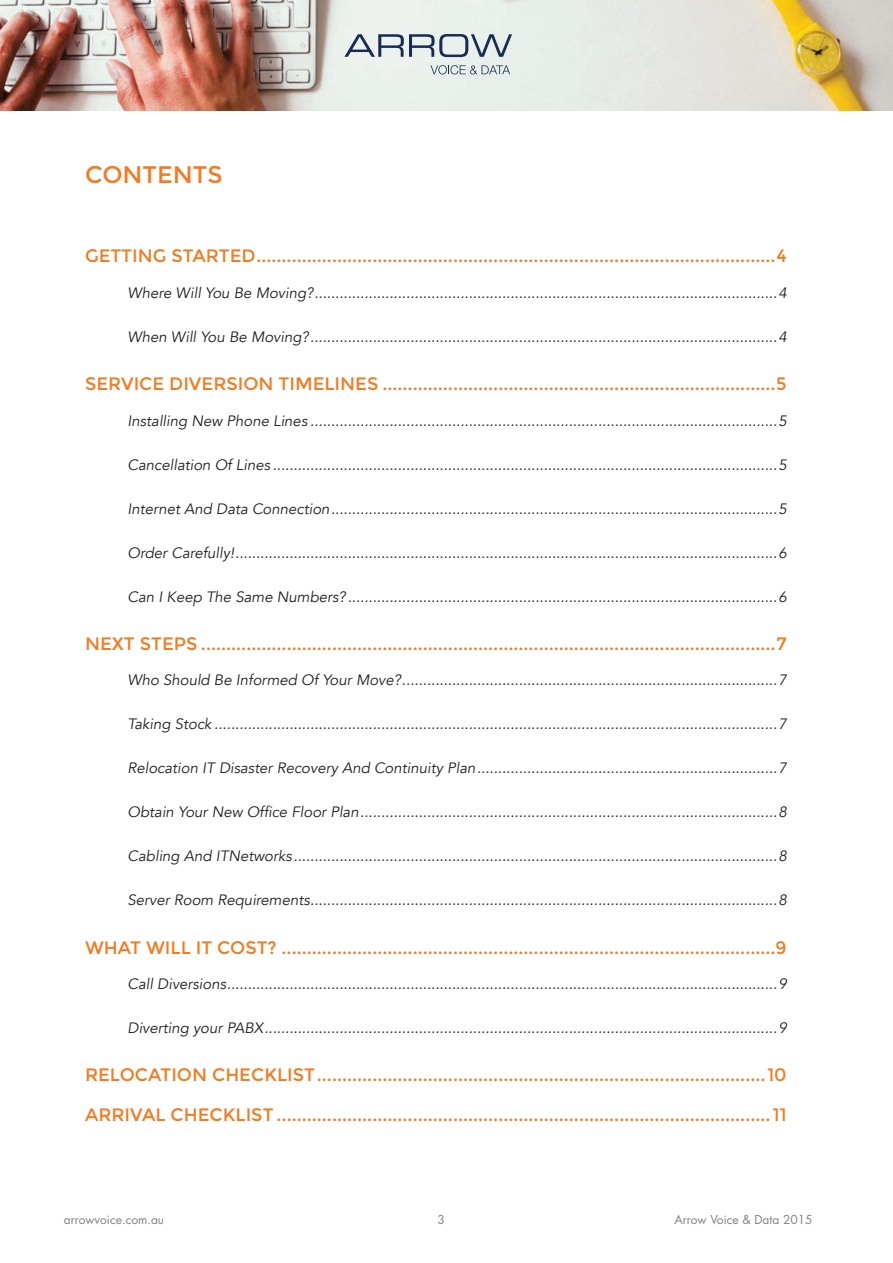
<style>
.page{position:relative;width:893px;height:1263px;background:#fff}
.page>*{position:absolute;margin:0;border:0;box-sizing:border-box;transform-origin:0 0}
.t1{font:24px "Montserrat";color:#f47b21}
.t2{font:18px "Montserrat";color:#f47b21}
.t3{font:italic 15px "Avenir";color:#231f20}
.t4{font:12px "Futura Std";color:#808285}
</style>
<div class="page">
<img style="left:0;top:0;width:893px;height:111px">
<svg style="left:344px;top:34px;width:168px;height:23px;background:#acb6bf"></svg>
<svg style="left:430px;top:65px;width:80px;height:9px"></svg>
<h1 class="t1" style="left:85px;top:160px;width:139px">CONTENTS</h1>
<p class="t2" style="left:85px;top:245px;width:703px">GETTING STARTED.......................................................................................................4</p>
<p class="t3" style="left:128px;top:284px;width:661px">Where Will You Be Moving?...............................................................................................................4</p>
<p class="t3" style="left:128px;top:328px;width:661px">When Will You Be Moving?................................................................................................................4</p>
<p class="t2" style="left:85px;top:373px;width:703px">SERVICE DIVERSION TIMELINES ..............................................................................5</p>
<p class="t3" style="left:128px;top:411px;width:661px">Installing New Phone Lines ................................................................................................................5</p>
<p class="t3" style="left:128px;top:455px;width:661px">Cancellation Of Lines .........................................................................................................................5</p>
<p class="t3" style="left:128px;top:499px;width:661px">Internet And Data Connection...........................................................................................................5</p>
<p class="t3" style="left:128px;top:543px;width:661px">Order Carefully!..................................................................................................................................6</p>
<p class="t3" style="left:128px;top:587px;width:661px">Can I Keep The Same Numbers? .......................................................................................................6</p>
<p class="t2" style="left:85px;top:633px;width:703px">NEXT STEPS ..................................................................................................................7</p>
<p class="t3" style="left:128px;top:671px;width:661px">Who Should Be Informed Of Your Move?..........................................................................................7</p>
<p class="t3" style="left:128px;top:715px;width:661px">Taking Stock .......................................................................................................................................7</p>
<p class="t3" style="left:128px;top:759px;width:661px">Relocation IT Disaster Recovery And Continuity Plan........................................................................7</p>
<p class="t3" style="left:128px;top:803px;width:661px">Obtain Your New Office Floor Plan....................................................................................................8</p>
<p class="t3" style="left:128px;top:847px;width:661px">Cabling And ITNetworks ....................................................................................................................8</p>
<p class="t3" style="left:128px;top:891px;width:661px">Server Room Requirements................................................................................................................8</p>
<p class="t2" style="left:85px;top:937px;width:703px">WHAT WILL IT COST? ..................................................................................................9</p>
<p class="t3" style="left:128px;top:975px;width:661px">Call Diversions....................................................................................................................................9</p>
<p class="t3" style="left:128px;top:1019px;width:661px">Diverting your PABX...........................................................................................................................9</p>
<p class="t2" style="left:85px;top:1065px;width:703px">RELOCATION CHECKLIST.........................................................................................10</p>
<p class="t2" style="left:85px;top:1104px;width:703px">ARRIVAL CHECKLIST ..................................................................................................11</p>
<p class="t4" style="left:64px;top:1212px;width:102px">arrowvoice.com.au</p>
<p class="t4" style="left:437px;top:1212px;width:9px">3</p>
<p class="t4" style="left:674px;top:1212px;width:140px">Arrow Voice &amp; Data 2015</p>
</div>
